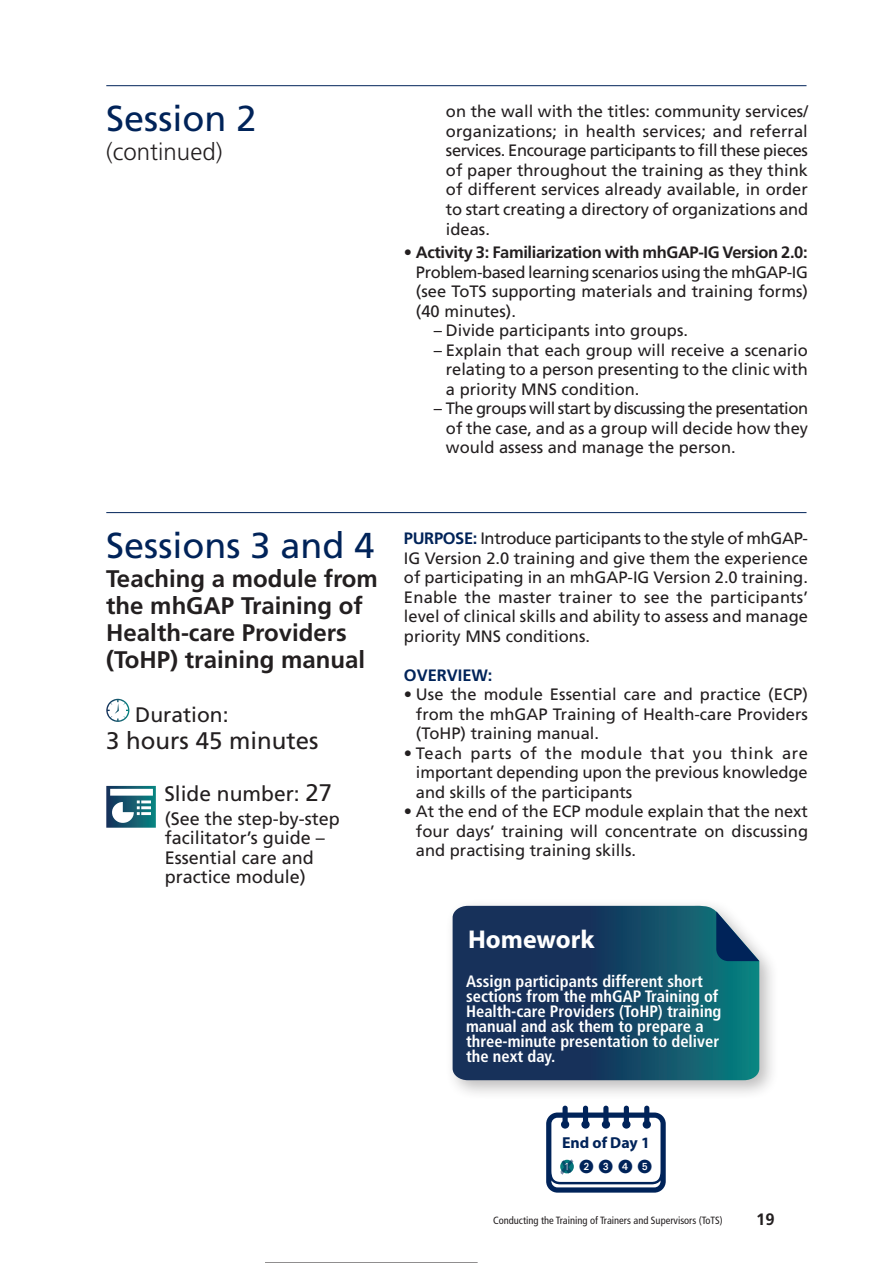
<style>
.page{position:relative;width:893px;height:1263px;background:#fff}
.page>*{position:absolute;margin:0;border:0;box-sizing:border-box;transform-origin:0 0}
.Title_rule_above{font:36px "Frutiger";color:#002359}
.t1{font:700 25.8px "Myriad Pro";letter-spacing:-.005em;color:#fff}
.t2{font:700 24px/27px "Frutiger";color:#231f20}
.t3{font:24px "Frutiger";color:#231f20}
.Title_rule_above-2{font:300 24px "Frutiger";color:#231f20}
.t4{font:21px "Frutiger";color:#231f20}
.t5{font:18px/19.5px "Frutiger";color:#231f20}
.Body_bullet_level_2{font:16.5px/19.5px "Frutiger";color:#231f20;text-align:justify}
.Body_bullet_level_1{font:16.5px/19.5px "Frutiger";color:#231f20;text-align:justify}
.Body_text{font:16.5px/19.5px "Frutiger";color:#231f20;text-align:justify}
.t6{font:700 condensed 16.5px/15px "Frutiger";color:#fff}
.t7{font:700 16.5px "Frutiger";color:#002359}
.t8{font:700 16.5px "Frutiger";color:#231f20}
.t9{font:700 15.9px "Myriad Pro";color:#002359}
.Title_level_1{font:13.95px "European Pi One";color:#002359}
.t10{font:condensed 10.5px "Frutiger";color:#231f20}
.s1{font-weight:700}
.s2{font-size:24px}
.s3{font-weight:700;color:#002359}
.s4{color:#fff}
</style>
<div class="page">
<hr style="left:265px;top:1262px;width:213px;height:1px;background:#231f20">
<hr style="left:106px;top:85px;width:700px;height:1px;background:#002359">
<hr style="left:106px;top:512px;width:700px;height:1px;background:#002359">
<svg style="left:106px;top:699px;width:23px;height:23px"></svg>
<svg style="left:106px;top:786px;width:50px;height:42px"></svg>
<div style="left:444px;top:897px;width:336px;height:203px;background:#231f20;opacity:.3"></div>
<svg style="left:453px;top:906px;width:306px;height:174px;background:#154664"></svg>
<svg style="left:716px;top:911px;width:43px;height:50px"></svg>
<svg style="left:546px;top:1106px;width:120px;height:86px"></svg>
<p class="Title_rule_above" style="left:106px;top:97px;width:152px">Session 2</p>
<p class="Title_rule_above-2" style="left:106px;top:138px;width:118px">(continued)</p>
<p class="Body_bullet_level_2" style="left:446px;top:102px;width:364px">on the wall with the titles: community services/ organizations; in health services; and referral services. Encourage participants to fill these pieces of paper throughout the training as they think of different services already available, in order to start creating a directory of organizations and ideas.</p>
<p class="Body_bullet_level_1" style="left:416px;top:243px;width:394px;text-indent:-12px">• <span class="s1">Activity 3: Familiarization with mhGAP-IG Version 2.0:<br></span>Problem-based learning scenarios using the mhGAP-IG (see ToTS supporting materials and training forms) (40 minutes).</p>
<p class="Body_bullet_level_2" style="left:434px;top:321px;width:256px">– Divide participants into groups.</p>
<p class="Body_bullet_level_2" style="left:446px;top:340px;width:363px;text-indent:-12px">– Explain that each group will receive a scenario relating to a person presenting to the clinic with a priority MNS condition.</p>
<p class="Body_bullet_level_2" style="left:446px;top:399px;width:364px;text-indent:-12px">– The groups will start by discussing the presentation of the case, and as a group will decide how they would assess and manage the person.</p>
<p class="Title_rule_above" style="left:106px;top:524px;width:270px">Sessions 3 and 4</p>
<p class="t2" style="left:106px;top:564px;width:273px">Teaching a module from the mhGAP Training of<br>Health-care Providers (ToHP) training manual</p>
<p class="t4" style="left:135px;top:702px;width:95px">Duration:</p>
<p class="t3" style="left:106px;top:726px;width:214px">3 hours 45 minutes</p>
<p class="t4" style="left:164px;top:781px;width:169px">Slide number: <span class="s2">27</span></p>
<p class="t5" style="left:165px;top:809px;width:177px">(See the step-by-step facilitator’s guide –<br>Essential care and practice module)</p>
<p class="Body_text" style="left:404px;top:529px;width:406px"><span class="s3">PURPOSE:</span> Introduce participants to the style of mhGAP-IG Version 2.0 training and give them the experience of participating in an mhGAP-IG Version 2.0 training.<br>Enable the master trainer to see the participants’ level of clinical skills and ability to assess and manage priority MNS conditions.</p>
<p class="t7" style="left:404px;top:665px;width:90px">OVERVIEW:</p>
<p class="Body_bullet_level_1" style="left:416px;top:685px;width:394px;text-indent:-12px">• Use the module Essential care and practice (ECP) from the mhGAP Training of Health-care Providers (ToHP) training manual.</p>
<p class="Body_bullet_level_1" style="left:416px;top:743px;width:394px;text-indent:-12px">• Teach parts of the module that you think are important depending upon the previous knowledge and skills of the participants</p>
<p class="Body_bullet_level_1" style="left:416px;top:802px;width:394px;text-indent:-12px">• At the end of the ECP module explain that the next four days’ training will concentrate on discussing and practising training skills.</p>
<p class="t1" style="left:468px;top:923px;width:128px">Homework</p>
<p class="t6" style="left:466px;top:974px;width:257px">Assign participants different short sections from the mhGAP Training of<br>Health-care Providers (ToHP) training manual and ask them to prepare a three-minute presentation to deliver the next day.</p>
<p class="t9" style="left:562px;top:1132px;width:89px">End of Day 1</p>
<p class="Title_level_1" style="left:560px;top:1159px;width:93px"><span class="s4">1</span> 2 3 4 5</p>
<p class="t10" style="left:493px;top:1214px;width:231px">Conducting the Training of Trainers and Supervisors (ToTS)</p>
<p class="t8" style="left:756px;top:1210px;width:20px">19</p>
</div>
